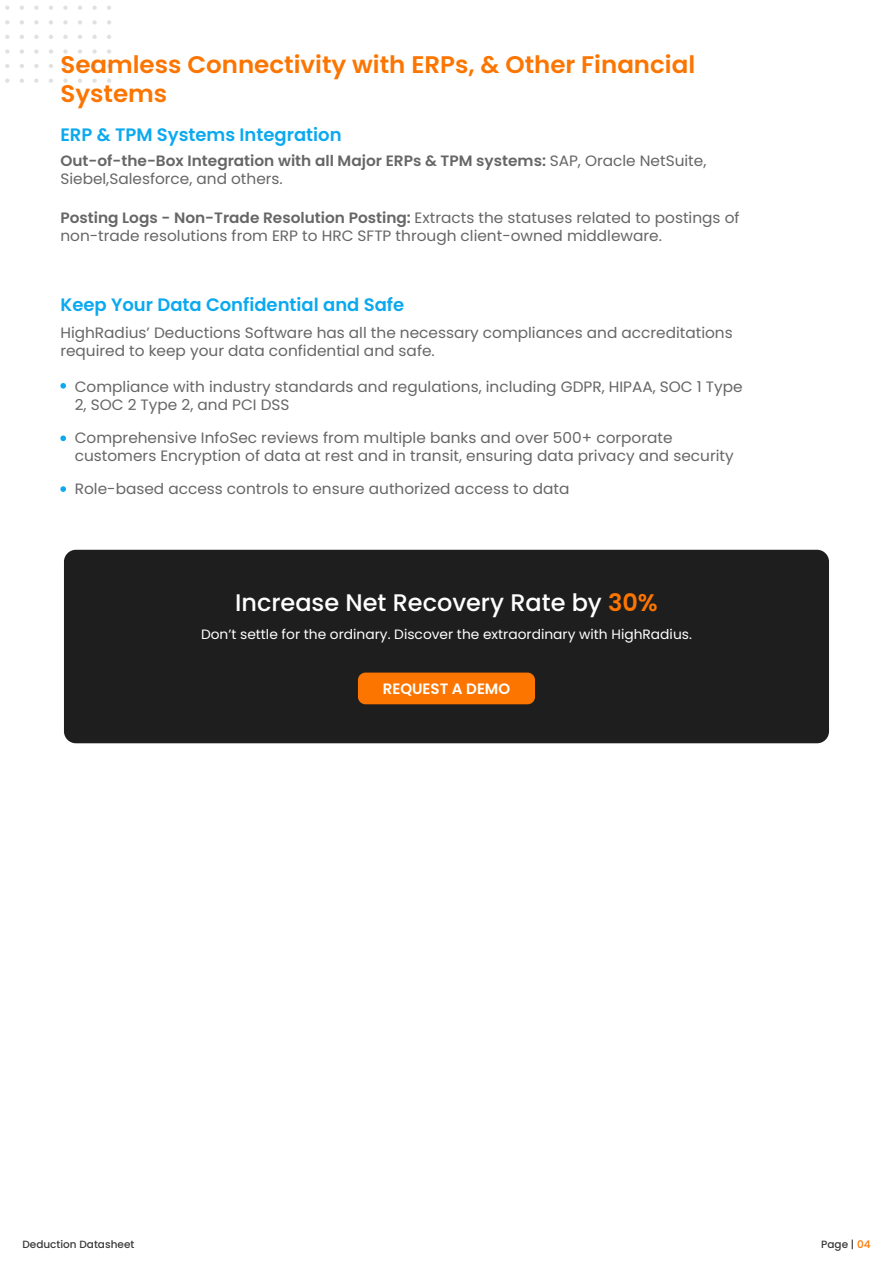
<style>
.page{position:relative;width:893px;height:1263px;background:#fff}
.page>*{position:absolute;margin:0;border:0;box-sizing:border-box;transform-origin:0 0}
.t1{font:600 24px/28.8px "Poppins";color:#fc7500}
.t2{font:500 24px "Poppins";color:#fff}
.t3{font:600 18px "Poppins";color:#0ba9ef}
.t4{font:15px/18px "Poppins";color:#666}
.t5{font:600 15px/18px "Poppins";color:#666}
.t6{font:600 15px "Poppins";color:#fff}
.t7{font:13.5px "Poppins";color:#fff}
.t8{font:500 10.5px "Poppins";color:#393939}
.s1{font-weight:400}
.s2{font-weight:600}
.s3{font-weight:600;color:#fc7500}
.s4{color:#fc7500}
</style>
<div class="page">
<svg style="left:5px;top:6px;width:106px;height:77px"></svg>
<svg style="left:60px;top:383px;width:6px;height:6px"></svg>
<svg style="left:60px;top:435px;width:6px;height:6px"></svg>
<svg style="left:60px;top:486px;width:6px;height:6px"></svg>
<div style="left:64px;top:550px;width:765px;height:193px;background:#1e1e1e;border-radius:12px"></div>
<div style="left:358px;top:673px;width:177px;height:31px;background:#fc7500;border-radius:8px"></div>
<h1 class="t1" style="left:60px;top:51px;width:636px">Seamless Connectivity with ERPs, &amp; Other Financial<br>Systems</h1>
<p class="t3" style="left:60px;top:124px;width:283px">ERP &amp; TPM Systems Integration</p>
<p class="t5" style="left:60px;top:152px;width:647px">Out-of-the-Box Integration with all Major ERPs &amp; TPM systems: <span class="s1">SAP, Oracle NetSuite,<br>Siebel,Salesforce, and others.</span></p>
<p class="t4" style="left:60px;top:209px;width:681px"><span class="s2">Posting Logs - Non-Trade Resolution Posting:</span> Extracts the statuses related to postings of non-trade resolutions from ERP to HRC SFTP through client-owned middleware.</p>
<p class="t3" style="left:60px;top:295px;width:345px">Keep Your Data Confidential and Safe</p>
<p class="t4" style="left:60px;top:323px;width:674px">HighRadius’ Deductions Software has all the necessary compliances and accreditations required to keep your data confidential and safe.</p>
<p class="t4" style="left:75px;top:378px;width:669px">Compliance with industry standards and regulations, including GDPR, HIPAA, SOC 1 Type<br>2, SOC 2 Type 2, and PCI DSS</p>
<p class="t4" style="left:75px;top:429px;width:660px">Comprehensive InfoSec reviews from multiple banks and over 500+ corporate customers Encryption of data at rest and in transit, ensuring data privacy and security</p>
<p class="t4" style="left:75px;top:480px;width:496px">Role-based access controls to ensure authorized access to data</p>
<h1 class="t2" style="left:235px;top:588px;width:424px">Increase Net Recovery Rate by <span class="s3">30%</span></h1>
<p class="t7" style="left:201px;top:627px;width:492px">Don’t settle for the ordinary. Discover the extraordinary with HighRadius.</p>
<p class="t6" style="left:383px;top:680px;width:129px">REQUEST A DEMO</p>
<p class="t8" style="left:22px;top:1238px;width:113px">Deduction Datasheet</p>
<p class="t8" style="left:821px;top:1238px;width:51px">Page | <span class="s4">04</span></p>
</div>
